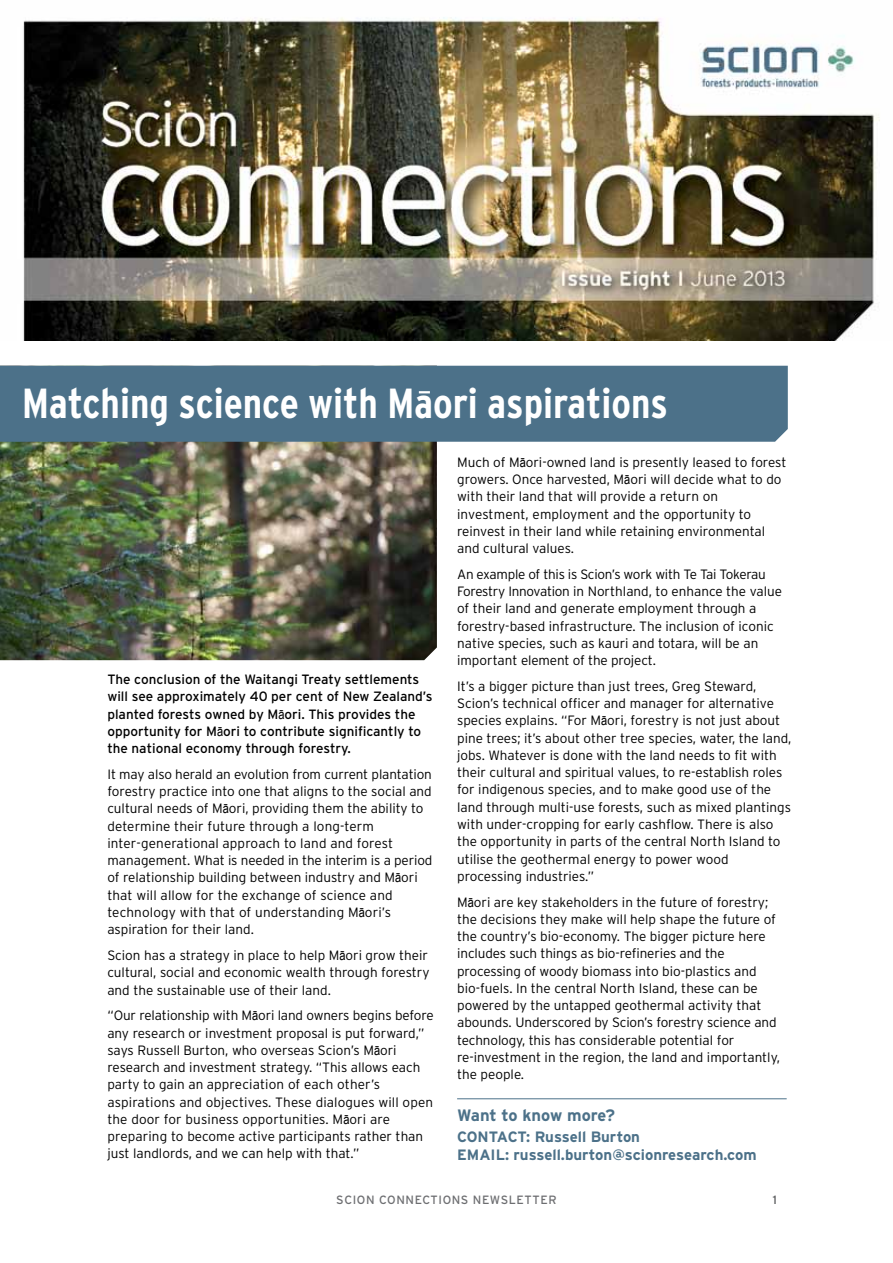
<style>
.page{position:relative;width:893px;height:1263px;background:#fff}
.page>*{position:absolute;margin:0;border:0;box-sizing:border-box;transform-origin:0 0}
.t1{font:700 condensed 42px "Interstate";color:#fff}
.t2{font:700 16.5px "Interstate";color:#4c7189}
.t3{font:700 15px/18px "Interstate";color:#4c7189}
.t4{font:300 13.5px/17.2px "Interstate";color:#000}
.t5{font:13.5px/17.2px "Interstate";color:#000}
.t6{font:12px "Interstate";letter-spacing:.05em;color:#6d6e71}
.t7{font:12px "Interstate";color:#58595b}
.s1{font-family:"Arial Narrow"}
.s2{font-family:"Arial Narrow";font-weight:400}
</style>
<div class="page">
<img style="left:0;top:442px;width:437px;height:218px">
<div style="left:0;top:366px;width:788px;height:76px;background:#4c7189"></div>
<hr style="left:457px;top:1098px;width:330px;height:1px;background:#4c7189">
<svg style="left:419px;top:391px;width:11px;height:2px"></svg>
<img style="left:23px;top:17px;width:857px;height:323px">
<h1 class="t1" style="left:22px;top:380px;width:647px">Matching science with Maori aspirations</h1>
<p class="t5" style="left:107px;top:671px;width:327px">The conclusion of the Waitangi Treaty settlements will see approximately 40 per cent of New Zealand’s planted forests owned by M<span class="s1">ā</span>ori. This provides the opportunity for M<span class="s1">ā</span>ori to contribute significantly to the national economy through forestry.</p>
<p class="t4" style="left:107px;top:765px;width:327px">It may also herald an evolution from current plantation forestry practice into one that aligns to the social and cultural needs of M<span class="s2">ā</span>ori, providing them the ability to determine their future through a long-term inter-generational approach to land and forest management. What is needed in the interim is a period of relationship building between industry and M<span class="s2">ā</span>ori that will allow for the exchange of science and technology with that of understanding M<span class="s2">ā</span>ori’s aspiration for their land.</p>
<p class="t4" style="left:107px;top:946px;width:324px">Scion has a strategy in place to help M<span class="s2">ā</span>ori grow their cultural, social and economic wealth through forestry and the sustainable use of their land.</p>
<p class="t4" style="left:107px;top:1007px;width:328px">“Our relationship with M<span class="s2">ā</span>ori land owners begins before any research or investment proposal is put forward,” says Russell Burton, who overseas Scion’s M<span class="s2">ā</span>ori research and investment strategy. “This allows each party to gain an appreciation of each other’s aspirations and objectives. These dialogues will open the door for business opportunities. M<span class="s2">ā</span>ori are preparing to become active participants rather than just landlords, and we can help with that.”</p>
<p class="t4" style="left:457px;top:453px;width:331px">Much of M<span class="s2">ā</span>ori-owned land is presently leased to forest growers. Once harvested, M<span class="s2">ā</span>ori will decide what to do with their land that will provide a return on investment, employment and the opportunity to reinvest in their land while retaining environmental and cultural values.</p>
<p class="t4" style="left:457px;top:565px;width:326px">An example of this is Scion’s work with Te Tai Tokerau Forestry Innovation in Northland, to enhance the value of their land and generate employment through a forestry-based infrastructure. The inclusion of iconic native species, such as kauri and totara, will be an important element of the project.</p>
<p class="t4" style="left:457px;top:677px;width:336px">It’s a bigger picture than just trees, Greg Steward, Scion’s technical officer and manager for alternative species explains. “For M<span class="s2">ā</span>ori, forestry is not just about pine trees; it’s about other tree species, water, the land, jobs. Whatever is done with the land needs to fit with their cultural and spiritual values, to re-establish roles for indigenous species, and to make good use of the land through multi-use forests, such as mixed plantings with under-cropping for early cashflow. There is also the opportunity in parts of the central North Island to utilise the geothermal energy to power wood processing industries.”</p>
<p class="t4" style="left:457px;top:893px;width:324px">M<span class="s2">ā</span>ori are key stakeholders in the future of forestry; the decisions they make will help shape the future of the country’s bio-economy. The bigger picture here includes such things as bio-refineries and the processing of woody biomass into bio-plastics and bio-fuels. In the central North Island, these can be powered by the untapped geothermal activity that abounds. Underscored by Scion’s forestry science and technology, this has considerable potential for re-investment in the region, the land and importantly, the people.</p>
<p class="t2" style="left:457px;top:1106px;width:160px">Want to know more?</p>
<p class="t3" style="left:457px;top:1127px;width:301px">CONTACT: Russell Burton<br>EMAIL: russell.burton@scionresearch.com</p>
<p class="t6" style="left:336px;top:1193px;width:222px">SCION CONNECTIONS NEWSLETTER</p>
<p class="t7" style="left:773px;top:1193px;width:6px">1</p>
</div>
